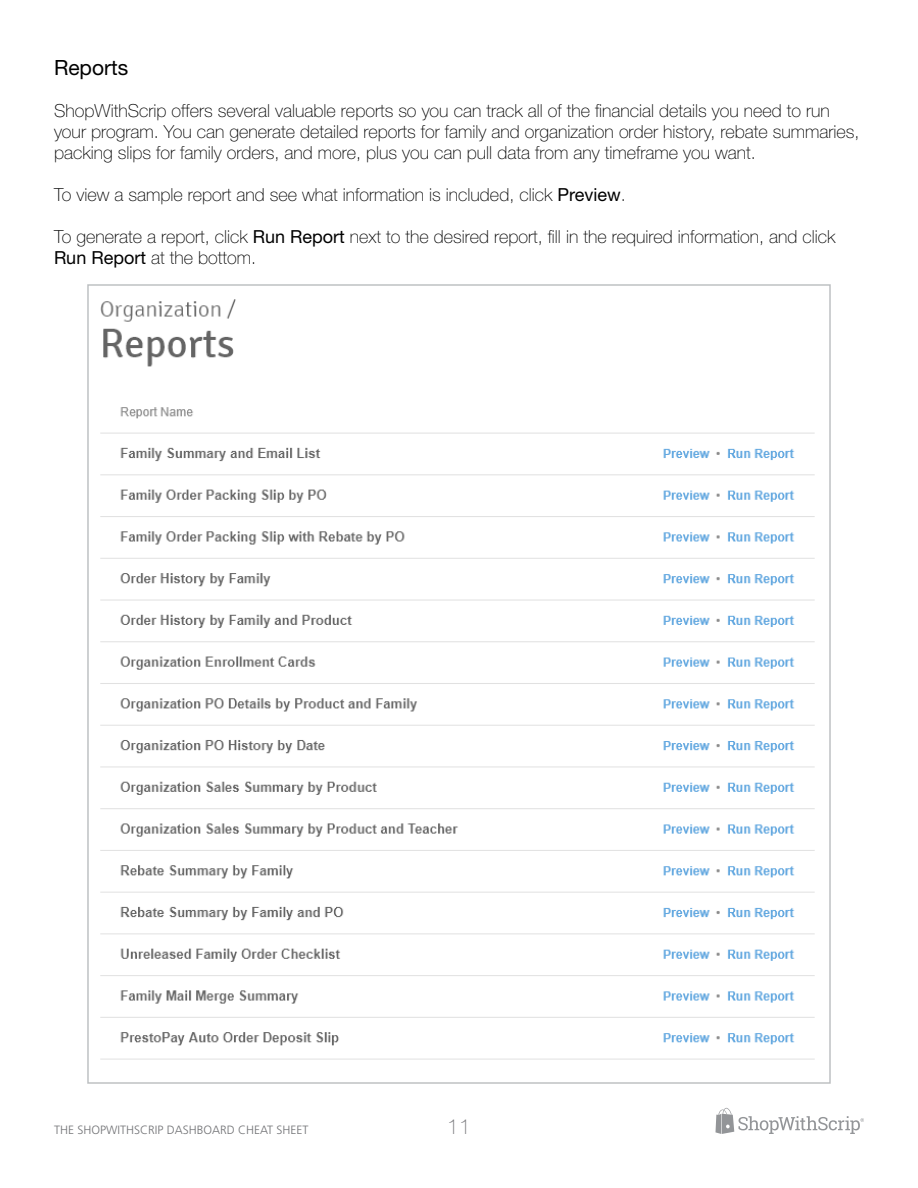
<style>
.page{position:relative;width:918px;height:1188px;background:#fff}
.page>*{position:absolute;margin:0;border:0;box-sizing:border-box;transform-origin:0 0}
.t1{font:21px "Helvetica Neue LT Std";color:#000}
.t2{font:100 21px "Helvetica Neue LT Std";color:#797a7d}
.t3{font:100 18px/21px "Helvetica Neue LT Std";color:#000}
.t4{font:300 12px "Frutiger LT Std";color:#717275}
.s1{font-weight:400}
</style>
<div class="page">
<svg style="left:716px;top:1108px;width:148px;height:26px"></svg>
<img style="left:100px;top:299px;width:715px;height:761px">
<p class="t1" style="left:54px;top:55px;width:76px">Reports</p>
<p class="t3" style="left:54px;top:100px;width:807px">ShopWithScrip offers several valuable reports so you can track all of the financial details you need to run your program. You can generate detailed reports for family and organization order history, rebate summaries, packing slips for family orders, and more, plus you can pull data from any timeframe you want.</p>
<p class="t3" style="left:54px;top:184px;width:573px">To view a sample report and see what information is included, click <span class="s1">Preview</span>.</p>
<p class="t3" style="left:54px;top:226px;width:783px">To generate a report, click <span class="s1">Run Report</span> next to the desired report, fill in the required information, and click<br><span class="s1">Run Report</span> at the bottom.</p>
<p class="t4" style="left:54px;top:1123px;width:256px">THE SHOPWITHSCRIP DASHBOARD CHEAT SHEET</p>
<p class="t2" style="left:447px;top:1115px;width:25px">11</p>
</div>
